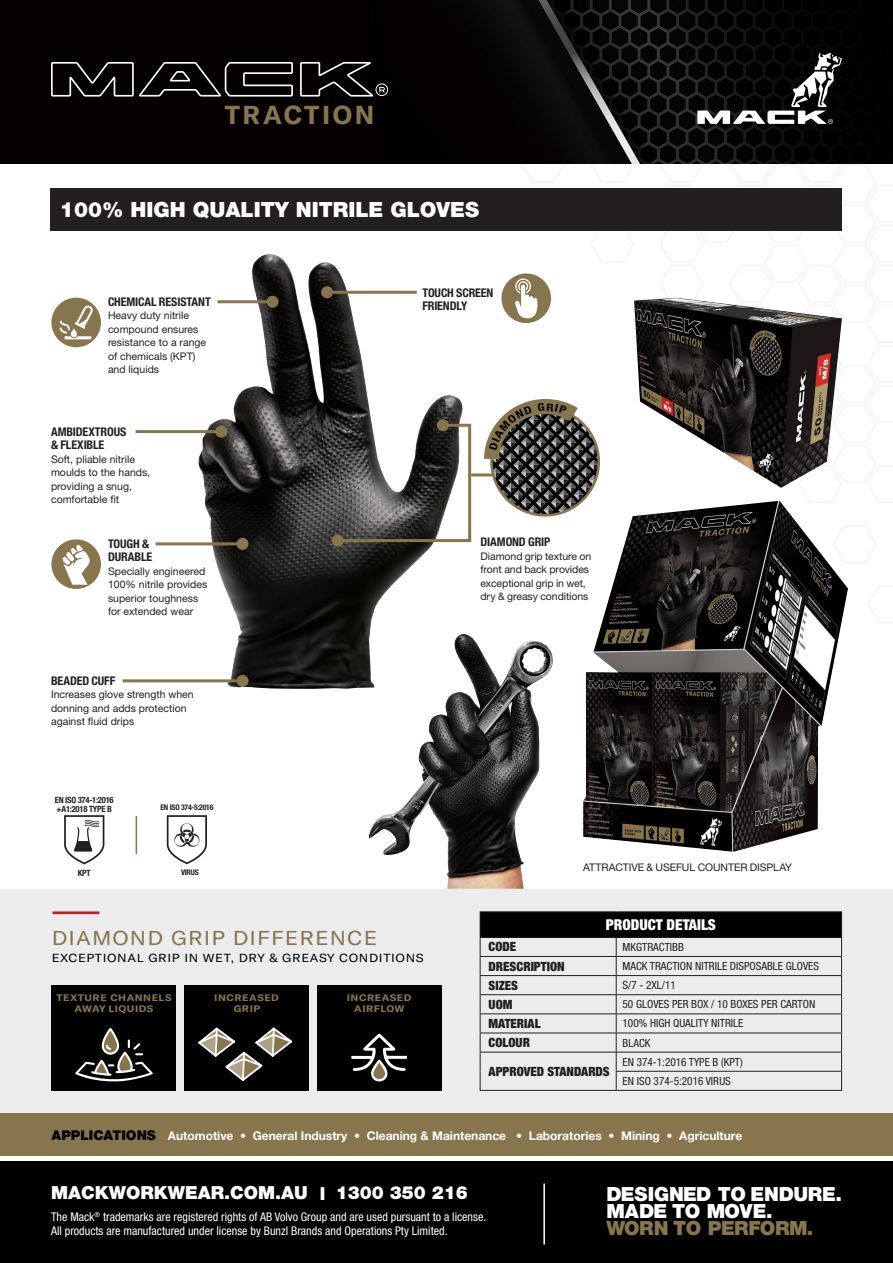
<style>
.page{position:relative;width:893px;height:1263px;background:#fff}
.page>*{position:absolute;margin:0;border:0;box-sizing:border-box;transform-origin:0 0}
.t1{font:700 25.65px "GT America";letter-spacing:.1em;color:#87754e}
.t2{font:900 21px "Helvetica Neue LT Std";color:#fff}
.t3{font:19.8px "GT America";letter-spacing:.05em;color:#87754e;scale:1.11 1}
.t4{font:900 19.5px "Helvetica Neue LT Std";letter-spacing:-.02em;color:#fff}
.t5{font:900 19.5px "Helvetica Neue LT Std";letter-spacing:-.02em;color:#87754e}
.t6{font:900 18px "Helvetica Neue LT Std";color:#fff}
.t7{font:900 condensed 15px "Helvetica Neue LT Std";color:#fff}
.t8{font:900 13.5px "Helvetica Neue LT Std";color:#010101}
.t9{font:900 condensed 12.75px "Helvetica Neue LT Std";color:#231f20}
.t10{font:condensed 12px/13.5px "Helvetica Neue LT Std";color:#fff}
.t11{font:700 condensed 12px/13.5px "Helvetica Neue LT Std";letter-spacing:-.01em;color:#231f20}
.t12{font:12px "Helvetica Neue LT 75 Bd";color:#fff}
.t13{font:11.55px "GT America";letter-spacing:.05em;color:#010101;scale:1.11 1}
.t14{font:condensed 11.25px "Helvetica Neue LT Std";color:#231f20}
.t15{font:10.5px/13.5px "Helvetica Neue LT Std";color:#231f20}
.t16{font:700 9.3px/11.2px "GT America";letter-spacing:.05em;color:#87754e;text-align:center;scale:1.11 1}
.t17{font:700 condensed 8.7px/8.7px "Helvetica Neue LT Std";letter-spacing:-.03em;color:#231f20}
.t18{font:700 condensed 7.8px "Helvetica Neue LT Std";letter-spacing:-.03em;color:#231f20}
</style>
<div class="page">
<svg style="left:473px;top:164px;width:420px;height:459px"></svg>
<div style="left:0;top:0;width:893px;height:164px;background:#010101"></div>
<svg style="left:697px;top:53px;width:145px;height:71px"></svg>
<div style="left:0;top:889px;width:893px;height:249px;background:#ececee"></div>
<div style="left:0;top:1161px;width:893px;height:102px;background:#010101"></div>
<hr style="left:543px;top:1183px;width:2px;height:61px;background:#fff">
<div style="left:0;top:1113px;width:893px;height:42px;background:#87754e"></div>
<div style="left:480px;top:912px;width:362px;height:25px;background:#010101"></div>
<hr style="left:480px;top:911px;width:136px;height:1px;background:#231f20">
<hr style="left:616px;top:911px;width:226px;height:1px;background:#231f20">
<hr style="left:480px;top:937px;width:136px;height:1px;background:#231f20">
<hr style="left:480px;top:956px;width:136px;height:1px;background:#231f20">
<hr style="left:480px;top:975px;width:136px;height:1px;background:#231f20">
<hr style="left:480px;top:994px;width:136px;height:1px;background:#231f20">
<hr style="left:480px;top:1013px;width:136px;height:1px;background:#231f20">
<hr style="left:480px;top:1032px;width:136px;height:1px;background:#231f20">
<hr style="left:616px;top:937px;width:226px;height:1px;background:#231f20">
<hr style="left:616px;top:956px;width:226px;height:1px;background:#231f20">
<hr style="left:616px;top:975px;width:226px;height:1px;background:#231f20">
<hr style="left:616px;top:994px;width:226px;height:1px;background:#231f20">
<hr style="left:616px;top:1013px;width:226px;height:1px;background:#231f20">
<hr style="left:616px;top:1032px;width:226px;height:1px;background:#231f20">
<hr style="left:480px;top:1052px;width:136px;height:1px;background:#231f20">
<svg style="left:480px;top:912px;width:1px;height:178px"></svg>
<hr style="left:480px;top:1090px;width:136px;height:1px;background:#231f20">
<hr style="left:616px;top:1052px;width:226px;height:1px;background:#231f20">
<hr style="left:616px;top:1071px;width:226px;height:1px;background:#231f20">
<svg style="left:616px;top:938px;width:1px;height:152px"></svg>
<svg style="left:841px;top:912px;width:1px;height:178px"></svg>
<hr style="left:616px;top:1090px;width:226px;height:1px;background:#231f20">
<svg style="left:64px;top:815px;width:40px;height:49px"></svg>
<svg style="left:167px;top:815px;width:40px;height:49px"></svg>
<img style="left:369px;top:634px;width:184px;height:255px">
<img style="left:634px;top:298px;width:208px;height:190px">
<hr style="left:53px;top:911px;width:46px;height:3px;background:#be1f24">
<div style="left:52px;top:985px;width:124px;height:106px;background:#010101"></div>
<svg style="left:75px;top:1027px;width:78px;height:55px"></svg>
<div style="left:317px;top:985px;width:124px;height:106px;background:#010101"></div>
<svg style="left:351px;top:1033px;width:56px;height:49px"></svg>
<div style="left:184px;top:985px;width:125px;height:106px;background:#010101"></div>
<svg style="left:198px;top:1027px;width:95px;height:54px"></svg>
<hr style="left:136px;top:816px;width:1px;height:38px;background:#87754e">
<img style="left:583px;top:501px;width:265px;height:351px">
<img style="left:196px;top:254px;width:271px;height:435px">
<svg style="left:51px;top:62px;width:337px;height:35px"></svg>
<div style="left:51px;top:188px;width:791px;height:43px;background:#231f20"></div>
<hr style="left:338px;top:539px;width:133px;height:3px;background:#87754e">
<div style="left:332px;top:535px;width:12px;height:12px;background:#87754e;border-radius:50%"></div>
<hr style="left:327px;top:291px;width:90px;height:3px;background:#87754e">
<div style="left:321px;top:286px;width:12px;height:12px;background:#87754e;border-radius:50%"></div>
<hr style="left:156px;top:542px;width:87px;height:3px;background:#87754e">
<div style="left:237px;top:538px;width:12px;height:12px;background:#87754e;border-radius:50%"></div>
<hr style="left:123px;top:679px;width:120px;height:3px;background:#87754e">
<div style="left:237px;top:675px;width:12px;height:12px;background:#87754e;border-radius:50%"></div>
<hr style="left:136px;top:430px;width:85px;height:3px;background:#87754e">
<div style="left:215px;top:426px;width:12px;height:12px;background:#87754e;border-radius:50%"></div>
<hr style="left:218px;top:300px;width:55px;height:3px;background:#87754e">
<div style="left:267px;top:296px;width:12px;height:12px;background:#87754e;border-radius:50%"></div>
<svg style="left:440px;top:422px;width:33px;height:122px"></svg>
<div style="left:437px;top:419px;width:12px;height:12px;background:#87754e;border-radius:50%"></div>
<hr style="left:471px;top:473px;width:24px;height:3px;background:#87754e">
<div style="left:501px;top:273px;width:50px;height:50px;background:#87754e;border-radius:50%"></div>
<svg style="left:515px;top:279px;width:22px;height:39px"></svg>
<div style="left:51px;top:539px;width:50px;height:50px;background:#87754e;border-radius:50%"></div>
<svg style="left:63px;top:544px;width:27px;height:41px"></svg>
<div style="left:51px;top:298px;width:50px;height:49px;background:#87754e;border-radius:50%"></div>
<svg style="left:60px;top:305px;width:33px;height:34px"></svg>
<svg style="left:483px;top:399px;width:123px;height:124px"></svg>
<p class="t1" style="left:225px;top:102px;width:151px">TRACTION</p>
<p class="t2" style="left:60px;top:197px;width:421px">100% HIGH QUALITY NITRILE GLOVES</p>
<p class="t11" style="left:108px;top:295px;width:104px">CHEMICAL RESISTANT</p>
<p class="t15" style="left:108px;top:309px;width:100px">Heavy duty nitrile compound ensures resistance to a range of chemicals (KPT) and liquids</p>
<p class="t11" style="left:51px;top:424px;width:77px">AMBIDEXTROUS &amp; FLEXIBLE</p>
<p class="t15" style="left:51px;top:452px;width:101px">Soft, pliable nitrile moulds to the hands, providing a snug, comfortable fit</p>
<p class="t11" style="left:108px;top:537px;width:46px">TOUGH &amp;<br>DURABLE</p>
<p class="t15" style="left:108px;top:564px;width:101px">Specially engineered<br>100% nitrile provides superior toughness for extended wear</p>
<p class="t11" style="left:51px;top:674px;width:66px">BEADED CUFF</p>
<p class="t15" style="left:51px;top:688px;width:144px">Increases glove strength when donning and adds protection against fluid drips</p>
<p class="t17" style="left:55px;top:796px;width:60px">EN ISO 374-1:2016 +A1:2018 TYPE B</p>
<p class="t17" style="left:78px;top:868px;width:14px">KPT</p>
<p class="t18" style="left:160px;top:803px;width:55px">EN ISO 374-5:2016</p>
<p class="t18" style="left:181px;top:868px;width:19px">VIRUS</p>
<p class="t11" style="left:422px;top:286px;width:73px">TOUCH SCREEN<br>FRIENDLY</p>
<p class="t11" style="left:480px;top:535px;width:71px">DIAMOND GRIP</p>
<p class="t15" style="left:480px;top:549px;width:112px">Diamond grip texture on front and back provides exceptional grip in wet, dry &amp; greasy conditions</p>
<p class="t15" style="left:583px;top:861px;width:210px">ATTRACTIVE &amp; USEFUL COUNTER DISPLAY</p>
<p class="t3" style="left:52px;top:926px;width:295px">DIAMOND GRIP DIFFERENCE</p>
<p class="t13" style="left:52px;top:951px;width:337px">EXCEPTIONAL GRIP IN WET, DRY &amp; GREASY CONDITIONS</p>
<p class="t16" style="left:56px;top:992px;width:105px">TEXTURE CHANNELS<br>AWAY LIQUIDS</p>
<p class="t16" style="left:347px;top:992px;width:60px">INCREASED<br>AIRFLOW</p>
<p class="t16" style="left:214px;top:992px;width:60px">INCREASED<br>GRIP</p>
<p class="t7" style="left:606px;top:915px;width:112px">PRODUCT DETAILS</p>
<p class="t9" style="left:489px;top:939px;width:29px">CODE</p>
<p class="t14" style="left:623px;top:940px;width:63px">MKGTRACTIBB</p>
<p class="t9" style="left:489px;top:958px;width:78px">DRESCRIPTION</p>
<p class="t14" style="left:623px;top:959px;width:198px">MACK TRACTION NITRILE DISPOSABLE GLOVES</p>
<p class="t9" style="left:489px;top:977px;width:31px">SIZES</p>
<p class="t14" style="left:623px;top:979px;width:55px">S/7 - 2XL/11</p>
<p class="t9" style="left:489px;top:996px;width:25px">UOM</p>
<p class="t14" style="left:623px;top:998px;width:194px">50 GLOVES PER BOX / 10 BOXES PER CARTON</p>
<p class="t9" style="left:489px;top:1015px;width:53px">MATERIAL</p>
<p class="t14" style="left:623px;top:1017px;width:122px">100% HIGH QUALITY NITRILE</p>
<p class="t9" style="left:489px;top:1035px;width:43px">COLOUR</p>
<p class="t14" style="left:623px;top:1036px;width:29px">BLACK</p>
<p class="t9" style="left:489px;top:1063px;width:123px">APPROVED STANDARDS</p>
<p class="t14" style="left:623px;top:1055px;width:122px">EN 374-1:2016 TYPE B (KPT)</p>
<p class="t14" style="left:623px;top:1074px;width:110px">EN ISO 374-5:2016 VIRUS</p>
<p class="t8" style="left:52px;top:1127px;width:106px">APPLICATIONS</p>
<p class="t12" style="left:168px;top:1128px;width:576px">Automotive • General Industry • Cleaning &amp; Maintenance • Laboratories • Mining • Agriculture</p>
<p class="t6" style="left:51px;top:1182px;width:418px">MACKWORKWEAR.COM.AU l 1300 350 216</p>
<p class="t10" style="left:51px;top:1210px;width:437px">The Mack<sup>®</sup> trademarks are registered rights of AB Volvo Group and are used pursuant to a license.<br>All products are manufactured under license by Bunzl Brands and Operations Pty Limited.</p>
<p class="t4" style="left:606px;top:1182px;width:237px">DESIGNED TO ENDURE.</p>
<p class="t4" style="left:606px;top:1199px;width:168px">MADE TO MOVE.</p>
<p class="t5" style="left:606px;top:1216px;width:208px">WORN TO PERFORM.</p>
</div>
